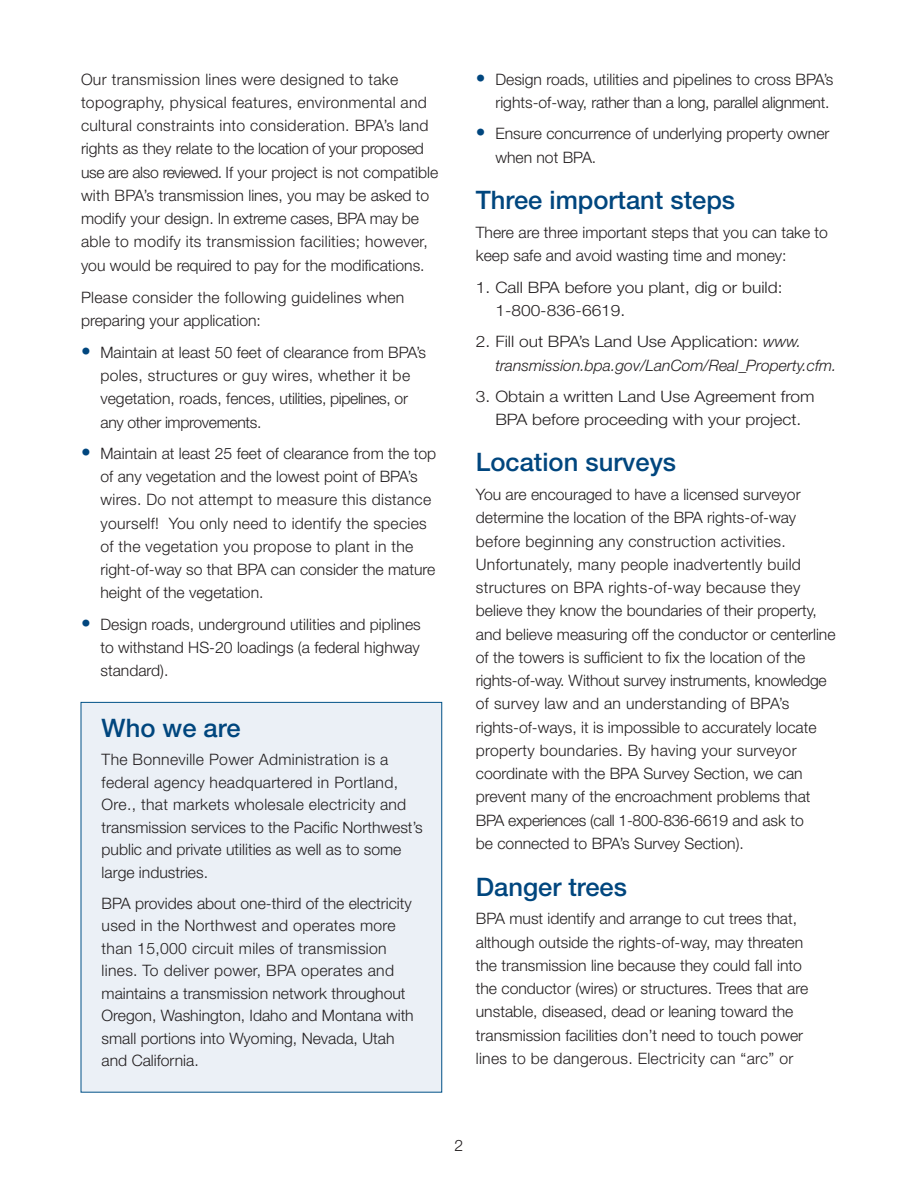
<style>
.page{position:relative;width:918px;height:1188px;background:#fff}
.page>*{position:absolute;margin:0;border:0;box-sizing:border-box;transform-origin:0 0}
.Subhead_1{font:500 25.5px "Helvetica Neue LT Std";color:#00467e}
.Body_text{font:300 15.75px/23.2px "Helvetica Neue LT Std";color:#231f20}
.Box_TExt{font:300 15.75px/22.5px "Helvetica Neue LT Std";color:#231f20}
.Box_TExt-2{font:300 15.75px/22.5px "Helvetica Neue LT Std";letter-spacing:.02em;color:#231f20}
.Body_text-2{font:300 15.75px/23.2px "Helvetica Neue LT Std";color:#231f20;scale:1.1 1}
.t1{font:italic 300 15.75px/23.2px "Helvetica Neue LT Std";color:#231f20}
.Body_text-3{font:300 15.75px/23.2px "Helvetica Neue LT Std";letter-spacing:.02em;color:#231f20}
.s1{font-size:19.5px;color:#00467e}
.s2{font-style:normal}
</style>
<div class="page">
<div style="left:81px;top:702px;width:361px;height:390px;background:#ebf0f6"></div>
<div style="left:81px;top:702px;width:361px;height:391px;border:1px solid #005187"></div>
<p class="Body_text" style="left:81px;top:67px;width:359px">Our transmission lines were designed to take topography, physical features, environmental and cultural constraints into consideration. BPA’s land rights as they relate to the location of your proposed use are also reviewed. If your project is not compatible with BPA’s transmission lines, you may be asked to modify your design. In extreme cases, BPA may be able to modify its transmission facilities; however, you would be required to pay for the modifications.</p>
<p class="Body_text-3" style="left:81px;top:285px;width:325px">Please consider the following guidelines when preparing your application:</p>
<p class="Body_text" style="left:100px;top:340px;width:327px;text-indent:-20px"><span class="s1">•</span> Maintain at least 50 feet of clearance from BPA’s poles, structures or guy wires, whether it be vegetation, roads, fences, utilities, pipelines, or any other improvements.</p>
<p class="Body_text" style="left:100px;top:441px;width:337px;text-indent:-20px"><span class="s1">•</span> Maintain at least 25 feet of clearance from the top of any vegetation and the lowest point of BPA’s wires. Do not attempt to measure this distance yourself! You only need to identify the species of the vegetation you propose to plant in the right-of-way so that BPA can consider the mature height of the vegetation.</p>
<p class="Body_text" style="left:100px;top:612px;width:322px;text-align:justify;text-indent:-20px"><span class="s1">•</span> Design roads, underground utilities and piplines to withstand HS-20 loadings (a federal highway standard).</p>
<p class="Subhead_1" style="left:102px;top:713px;width:140px">Who we are</p>
<p class="Box_TExt-2" style="left:102px;top:748px;width:323px">The Bonneville Power Administration is a federal agency headquartered in Portland, Ore., that markets wholesale electricity and transmission services to the Pacific Northwest’s public and private utilities as well as to some large industries.</p>
<p class="Box_TExt" style="left:102px;top:892px;width:314px">BPA provides about one-third of the electricity used in the Northwest and operates more than 15,000 circuit miles of transmission lines. To deliver power, BPA operates and maintains a transmission network throughout Oregon, Washington, Idaho and Montana with small portions into Wyoming, Nevada, Utah and California.</p>
<p class="Body_text" style="left:476px;top:67px;width:359px;text-align:right"><span class="s1">•</span> Design roads, utilities and pipelines to cross BPA’s rights-of-way, rather than a long, parallel alignment.</p>
<p class="Body_text" style="left:495px;top:122px;width:336px;text-indent:-20px"><span class="s1">•</span> Ensure concurrence of underlying property owner when not BPA.</p>
<p class="Subhead_1" style="left:476px;top:185px;width:261px">Three important steps</p>
<p class="Body_text" style="left:476px;top:220px;width:354px">There are three important steps that you can take to keep safe and avoid wasting time and money:</p>
<p class="Body_text-2" style="left:495px;top:275px;width:263px;text-indent:-20px">1. Call BPA before you plant, dig or build:<br>1-800-836-6619.</p>
<p class="t1" style="left:495px;top:330px;width:343px;text-indent:-20px"><span class="s2">2. Fill out BPA’s Land Use Application:</span> www. transmission.bpa.gov/LanCom/Real_Property.cfm.</p>
<p class="Body_text-2" style="left:476px;top:384px;width:310px;text-align:center">3. Obtain a written Land Use Agreement from<br>BPA before proceeding with your project.</p>
<p class="Subhead_1" style="left:476px;top:447px;width:202px">Location surveys</p>
<p class="Body_text" style="left:476px;top:483px;width:361px">You are encouraged to have a licensed surveyor determine the location of the BPA rights-of-way before beginning any construction activities.<br>Unfortunately, many people inadvertently build structures on BPA rights-of-way because they believe they know the boundaries of their property, and believe measuring off the conductor or centerline of the towers is sufficient to fix the location of the rights-of-way. Without survey instruments, knowledge of survey law and an understanding of BPA’s rights-of-ways, it is impossible to accurately locate property boundaries. By having your surveyor coordinate with the BPA Survey Section, we can prevent many of the encroachment problems that BPA experiences (call 1-800-836-6619 and ask to<br>be connected to BPA’s Survey Section).</p>
<p class="Subhead_1" style="left:476px;top:871px;width:153px">Danger trees</p>
<p class="Body_text" style="left:476px;top:907px;width:334px">BPA must identify and arrange to cut trees that, although outside the rights-of-way, may threaten the transmission line because they could fall into the conductor (wires) or structures. Trees that are unstable, diseased, dead or leaning toward the transmission facilities don’t need to touch power lines to be dangerous. Electricity can “arc” or</p>
<p class="Box_TExt" style="left:455px;top:1133px;width:10px">2</p>
</div>
